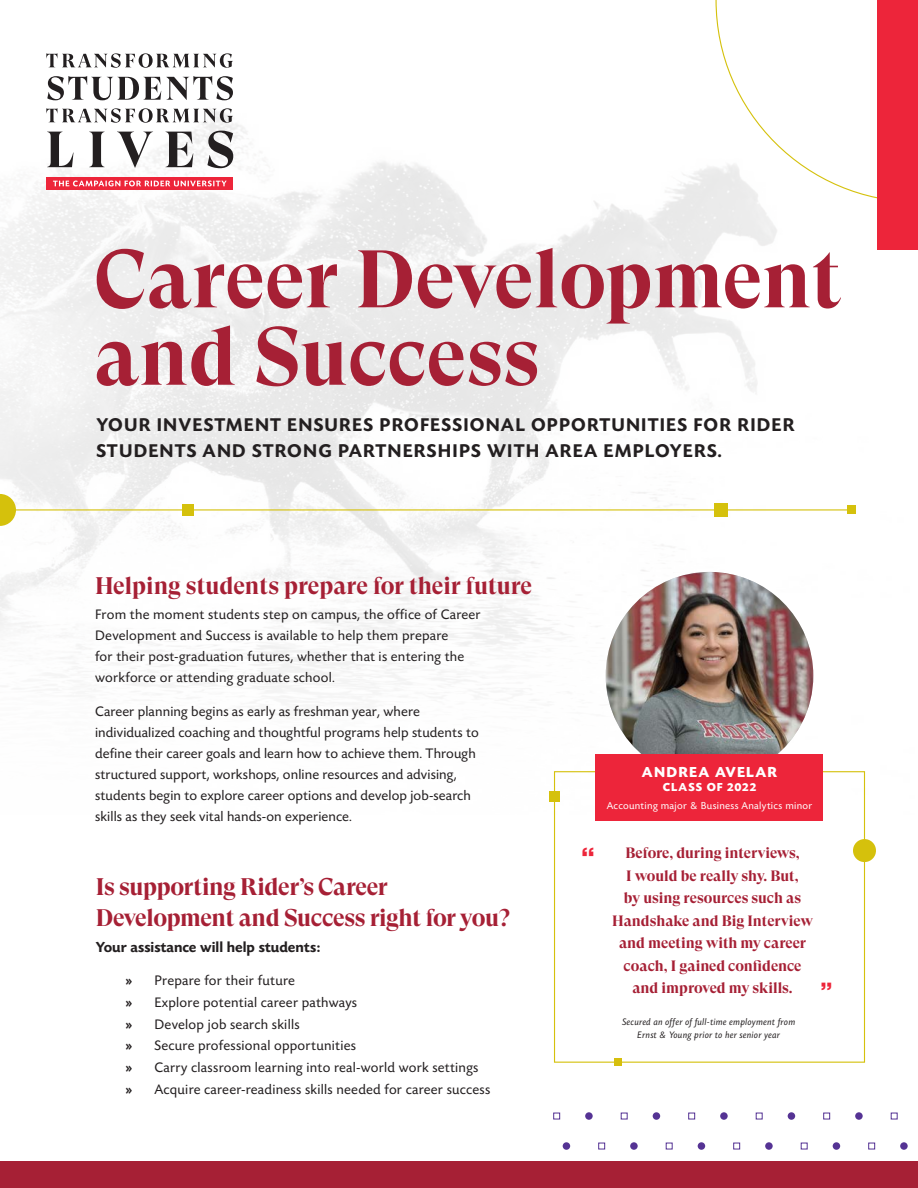
<style>
.page{position:relative;width:918px;height:1188px;background:#fff}
.page>*{position:absolute;margin:0;border:0;box-sizing:border-box;transform-origin:0 0}
.H2_-_22_pt{font:700 81.3px/77.4px "GT Super Display";letter-spacing:.005em;color:#a62035}
.t1{font:25.95px "Krungthep";color:#ed253a}
.Body_Copy_-_9_over_1{font:700 24px/31.5px "GT Super Display";letter-spacing:-.015em;color:#a62035}
.t2{font:22.95px "Krungthep";color:#ed253a}
.Body_Copy_-_9_pt{font:600 19.05px/25.5px "Today Sans Now Pro";letter-spacing:.06em;color:#231f20}
.t3{font:700 15px/22.5px "GT Super Display";color:#a62035;text-align:center}
.Body_Copy_-_9_over_1-2{font:600 15px "Today Sans Now Pro";color:#231f20}
.t4{font:700 15px "Today Sans Now Pro";letter-spacing:.08em;color:#fff}
.Body_Copy_-_9_pt-2{font:14.25px/21px "Today Sans Now Pro";letter-spacing:.015em;color:#231f20}
.t5{font:700 12px "Today Sans Now Pro";letter-spacing:.08em;color:#fff}
.t6{font:10.5px "Today Sans Now Pro";letter-spacing:.03em;color:#fff}
.t7{font:italic 9.75px/13.5px "Today Sans Now Pro";letter-spacing:.03em;color:#231f20;text-align:center}
.s1{font-weight:600}
</style>
<div class="page">
<img style="left:0;top:0;width:878px;height:837px">
<svg style="left:716px;top:0;width:162px;height:202px"></svg>
<div style="left:878px;top:0;width:40px;height:250px;background:#ed253a"></div>
<svg style="left:0;top:494px;width:16px;height:32px"></svg>
<hr style="left:0;top:509px;width:851px;height:2px;background:#d5c10c">
<div style="left:182px;top:504px;width:11px;height:12px;background:#d5c10c"></div>
<div style="left:715px;top:503px;width:13px;height:14px;background:#d5c10c"></div>
<div style="left:847px;top:505px;width:9px;height:9px;background:#d5c10c"></div>
<div style="left:0;top:1161px;width:918px;height:27px;background:#a62035"></div>
<svg style="left:47px;top:177px;width:186px;height:13px;background:#ed2b40"></svg>
<svg style="left:53px;top:181px;width:174px;height:5px"></svg>
<svg style="left:47px;top:131px;width:186px;height:37px"></svg>
<svg style="left:47px;top:76px;width:186px;height:24px"></svg>
<svg style="left:46px;top:53px;width:187px;height:15px"></svg>
<svg style="left:46px;top:108px;width:187px;height:15px"></svg>
<img style="left:606px;top:572px;width:207px;height:182px">
<svg style="left:853px;top:838px;width:23px;height:26px"></svg>
<div style="left:554px;top:771px;width:311px;height:292px;border:1px solid #d5c10c"></div>
<div style="left:549px;top:792px;width:10px;height:10px;background:#d5c10c"></div>
<div style="left:596px;top:754px;width:227px;height:67px;background:#ed253a"></div>
<div style="left:615px;top:1058px;width:7px;height:8px;background:#d6bf0d"></div>
<p class="H2_-_22_pt" style="left:94px;top:242px;width:749px">Career Development and Success</p>
<p class="Body_Copy_-_9_pt" style="left:96px;top:413px;width:700px">YOUR INVESTMENT ENSURES PROFESSIONAL OPPORTUNITIES FOR RIDER<br>STUDENTS AND STRONG PARTNERSHIPS WITH AREA EMPLOYERS.</p>
<p class="Body_Copy_-_9_over_1" style="left:95px;top:571px;width:439px">Helping students prepare for their future</p>
<p class="Body_Copy_-_9_pt-2" style="left:95px;top:604px;width:387px">From the moment students step on campus, the office of Career Development and Success is available to help them prepare<br>for their post-graduation futures, whether that is entering the workforce or attending graduate school.</p>
<p class="Body_Copy_-_9_pt-2" style="left:95px;top:701px;width:385px">Career planning begins as early as freshman year, where individualized coaching and thoughtful programs help students to define their career goals and learn how to achieve them. Through structured support, workshops, online resources and advising, students begin to explore career options and develop job-search skills as they seek vital hands-on experience.</p>
<p class="Body_Copy_-_9_over_1" style="left:96px;top:871px;width:416px">Is supporting Rider’s Career<br>Development and Success right for you?</p>
<p class="Body_Copy_-_9_over_1-2" style="left:96px;top:939px;width:226px">Your assistance will help students:</p>
<p class="Body_Copy_-_9_pt-2" style="left:126px;top:970px;width:171px"><span class="s1">»</span> Prepare for their future</p>
<p class="Body_Copy_-_9_pt-2" style="left:126px;top:992px;width:233px"><span class="s1">»</span> Explore potential career pathways</p>
<p class="Body_Copy_-_9_pt-2" style="left:126px;top:1014px;width:175px"><span class="s1">»</span> Develop job search skills</p>
<p class="Body_Copy_-_9_pt-2" style="left:126px;top:1035px;width:232px"><span class="s1">»</span> Secure professional opportunities</p>
<p class="Body_Copy_-_9_pt-2" style="left:126px;top:1057px;width:354px"><span class="s1">»</span> Carry classroom learning into real-world work settings</p>
<p class="Body_Copy_-_9_pt-2" style="left:126px;top:1079px;width:366px"><span class="s1">»</span> Acquire career-readiness skills needed for career success</p>
<p class="t4" style="left:642px;top:763px;width:137px">ANDREA AVELAR</p>
<p class="t5" style="left:663px;top:780px;width:95px">CLASS OF 2022</p>
<p class="t6" style="left:607px;top:799px;width:207px">Accounting major &amp; Business Analytics minor</p>
<h2 class="t1" style="left:581px;top:843px;width:17px">“</h2>
<p class="t3" style="left:612px;top:842px;width:202px">Before, during interviews,<br>I would be really shy. But,<br>by using resources such as<br>Handshake and Big Interview and meeting with my career coach, I gained confidence and improved my skills.</p>
<p class="t7" style="left:622px;top:1015px;width:175px">Secured an offer of full-time employment from<br>Ernst &amp; Young prior to her senior year</p>
<h3 class="t2" style="left:833px;top:994px;width:15px;rotate:-180deg">“</h3>
</div>
